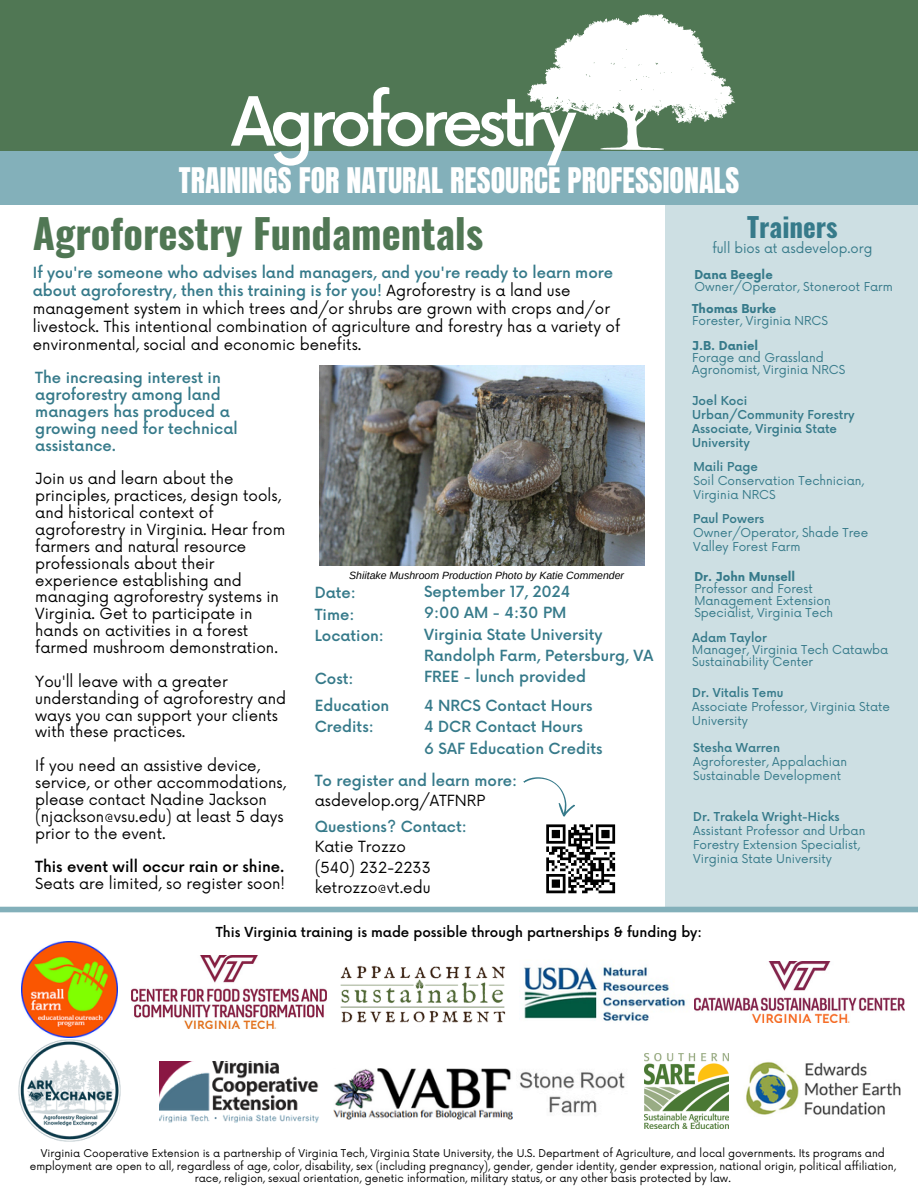
<style>
.page{position:relative;width:918px;height:1188px;background:#fff}
.page>*{position:absolute;margin:0;border:0;box-sizing:border-box;transform-origin:0 0}
.t1{font:500 66px "Now";letter-spacing:-.08em;color:#fff}
.t2{font:700 40.5px "Oswald";color:#507754}
.t3{font:30px "Anton";color:#fff}
.t4{font:700 27px "Oswald";color:#367a8a}
.t5{font:15px/16.8px "Now";color:#000}
.t6{font:500 15px/21.3px "Now";color:#367a8a}
.t7{font:500 13.5px "Now";color:#000}
.t8{font:13.05px "Now";color:#367a8a}
.t9{font:12px/14px "Now";color:#367a8a}
.t10{font:500 12px/14px "Now";color:#367a8a}
.t11{font:700 12px "Now";color:#367a8a}
.t12{font:10.5px/12.3px "Now";color:#000;text-align:center}
.t13{font:italic 10.5px "Arimo";color:#000}
.s1{font-weight:500;color:#367a8a}
.s2{font-weight:500}
.s3{font-weight:400;color:#000}
</style>
<div class="page">
<div style="left:665px;top:182px;width:253px;height:727px;background:#cddfe3"></div>
<div style="left:0;top:907px;width:918px;height:5px;background:#83b0ba"></div>
<img style="left:320px;top:365px;width:325px;height:200px">
<div style="left:0;top:0;width:918px;height:157px;background:#507754"></div>
<div style="left:0;top:151px;width:918px;height:54px;background:#83b0ba"></div>
<svg style="left:527px;top:14px;width:208px;height:136px"></svg>
<img style="left:340px;top:965px;width:166px;height:58px">
<img style="left:645px;top:1053px;width:83px;height:76px">
<img style="left:746px;top:1061px;width:155px;height:54px">
<img style="left:21px;top:941px;width:97px;height:97px">
<img style="left:131px;top:956px;width:195px;height:73px">
<img style="left:159px;top:1061px;width:160px;height:62px">
<img style="left:524px;top:966px;width:162px;height:55px">
<img style="left:333px;top:1069px;width:179px;height:50px">
<img style="left:519px;top:1072px;width:106px;height:41px">
<svg style="left:523px;top:777px;width:92px;height:116px"></svg>
<img style="left:694px;top:962px;width:211px;height:61px">
<img style="left:18px;top:1039px;width:103px;height:103px">
<h6 class="t1" style="left:231px;top:86px;width:347px">Agroforestry</h6>
<h2 class="t3" style="left:179px;top:159px;width:562px">TRAININGS FOR NATURAL RESOURCE PROFESSIONALS</h2>
<p class="t2" style="left:33px;top:202px;width:452px">Agroforestry Fundamentals</p>
<p class="t5" style="left:33px;top:264px;width:589px;line-height:18px"><span class="s1">If you're someone who advises land managers, and you're ready to learn more about agroforestry, then this training is for you!</span> Agroforestry is a land use management system in which trees and/or shrubs are grown with crops and/or livestock. This intentional combination of agriculture and forestry has a variety of environmental, social and economic benefits.</p>
<p class="t6" style="left:35px;top:370px;width:204px;line-height:16.8px">The increasing interest in agroforestry among land managers has produced a growing need for technical assistance.</p>
<p class="t5" style="left:35px;top:471px;width:251px">Join us and learn about the principles, practices, design tools, and historical context of agroforestry in Virginia. Hear from farmers and natural resource professionals about their experience establishing and managing agroforestry systems in<br>Virginia. Get to participate in hands on activities in a forest farmed mushroom demonstration.</p>
<p class="t5" style="left:35px;top:674px;width:252px">You'll leave with a greater understanding of agroforestry and ways you can support your clients with these practices.</p>
<p class="t5" style="left:35px;top:758px;width:252px">If you need an assistive device, service, or other accommodations, please contact Nadine Jackson (njackson@vsu.edu) at least 5 days prior to the event.</p>
<p class="t5" style="left:35px;top:859px;width:251px"><span class="s2">This event will occur rain or shine.<br></span>Seats are limited, so register soon!</p>
<p class="t13" style="left:349px;top:569px;width:276px">Shiitake Mushroom Production Photo by Katie Commender</p>
<p class="t6" style="left:315px;top:583px;width:71px">Date:<br>Time:<br>Location:</p>
<p class="t6" style="left:315px;top:669px;width:40px">Cost:</p>
<p class="t6" style="left:424px;top:582px;width:231px">September 17, 2024<br>9:00 AM - 4:30 PM<br>Virginia State University<br>Randolph Farm, Petersburg, VA<br>FREE - lunch provided</p>
<p class="t6" style="left:315px;top:696px;width:76px">Education<br>Credits:</p>
<p class="t6" style="left:424px;top:696px;width:180px">4 NRCS Contact Hours<br>4 DCR Contact Hours<br>6 SAF Education Credits</p>
<p class="t6" style="left:315px;top:771px;width:204px;line-height:20.2px">To register and learn more: <span class="s3">asdevelop.org/ATFNRP</span></p>
<p class="t5" style="left:315px;top:817px;width:153px;line-height:20.2px"><span class="s1">Questions? Contact:<br></span>Katie Trozzo<br>(540) 232-2233 ketrozzo@vt.edu</p>
<p class="t4" style="left:747px;top:206px;width:92px">Trainers</p>
<p class="t8" style="left:712px;top:241px;width:162px">full bios at asdevelop.org</p>
<p class="t11" style="left:694px;top:268px;width:80px">Dana Beegle</p>
<h6 class="t9" style="left:694px;top:280px;width:200px">Owner/Operator, Stoneroot Farm</h6>
<p class="t11" style="left:692px;top:303px;width:86px">Thomas Burke</p>
<p class="t9" style="left:692px;top:315px;width:137px">Forester, Virginia NRCS</p>
<p class="t11" style="left:692px;top:339px;width:67px">J.B. Daniel</p>
<h5 class="t9" style="left:692px;top:352px;width:155px;line-height:12px">Forage and Grassland<br>Agronomist, Virginia NRCS</h5>
<p class="t10" style="left:692px;top:394px;width:57px">Joel Koci</p>
<p class="t10" style="left:692px;top:408px;width:164px">Urban/Community Forestry<br>Associate, Virginia State<br>University</p>
<h5 class="t10" style="left:693px;top:460px;width:66px">Maili Page</h5>
<p class="t9" style="left:693px;top:474px;width:172px">Soil Conservation Technician,</p>
<p class="t9" style="left:693px;top:488px;width:84px">Virginia NRCS</p>
<h6 class="t10" style="left:693px;top:512px;width:73px">Paul Powers</h6>
<p class="t9" style="left:693px;top:526px;width:177px">Owner/Operator, Shade Tree<br>Valley Forest Farm</p>
<p class="t11" style="left:694px;top:571px;width:102px">Dr. John Munsell</p>
<h5 class="t9" style="left:694px;top:584px;width:140px;line-height:12px">Professor and Forest<br>Management Extension<br>Specialist, Virginia Tech</h5>
<h6 class="t10" style="left:692px;top:631px;width:76px">Adam Taylor</h6>
<h6 class="t9" style="left:692px;top:644px;width:198px;line-height:12px">Manager, Virginia Tech Catawba<br>Sustainability Center</h6>
<h5 class="t10" style="left:692px;top:686px;width:93px">Dr. Vitalis Temu</h5>
<h5 class="t9" style="left:692px;top:700px;width:199px">Associate Professor, Virginia State<br>University</h5>
<h6 class="t10" style="left:693px;top:742px;width:88px">Stesha Warren</h6>
<h6 class="t9" style="left:693px;top:755px;width:155px">Agroforester, Appalachian<br>Sustainable Development</h6>
<h5 class="t10" style="left:693px;top:810px;width:148px">Dr. Trakela Wright-Hicks</h5>
<h5 class="t9" style="left:693px;top:824px;width:174px">Assistant Professor and Urban<br>Forestry Extension Specialist,<br>Virginia State University</h5>
<p class="t7" style="left:216px;top:925px;width:488px">This Virginia training is made possible through partnerships &amp; funding by:</p>
<p class="t12" style="left:30px;top:1148px;width:868px">Virginia Cooperative Extension is a partnership of Virginia Tech, Virginia State University, the U.S. Department of Agriculture, and local governments. Its programs and employment are open to all, regardless of age, color, disability, sex (including pregnancy), gender, gender identity, gender expression, national origin, political affiliation, race, religion, sexual orientation, genetic information, military status, or any other basis protected by law.</p>
</div>
